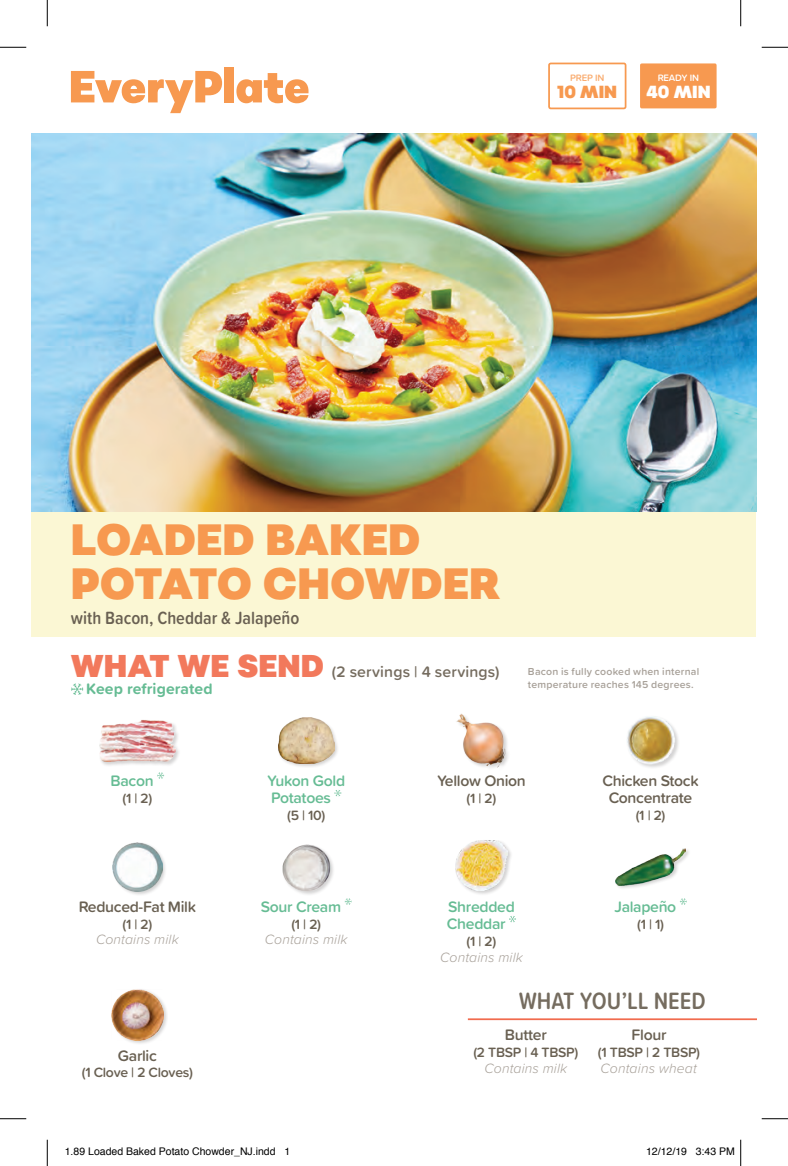
<style>
.page{position:relative;width:788px;height:1166px;background:#fff}
.page>*{position:absolute;margin:0;border:0;box-sizing:border-box;transform-origin:0 0}
.t1{font:900 43.75px/43.8px "Sonny Cond";color:#f79950}
.t2{font:600 24.5px "Proxima Soft Cond";color:#756c5f}
.t3{font:600 18.38px "Proxima Soft Cond";color:#696052}
.t4{font:900 17.5px "Sonny Cond";color:#fff}
.t5{font:900 17.5px "Sonny Cond";color:#f79950}
.t6{font:600 15.75px/17.5px "Proxima Soft";letter-spacing:-.02em;color:#696052;text-align:center}
.t7{font:600 15.75px/17.5px "Proxima Soft";letter-spacing:-.02em;color:#66bc94}
.t8{font:600 15.75px/17.3px "Proxima Soft";letter-spacing:.01em;color:#756c5f}
.t9{font:600 14px "Proxima Soft";letter-spacing:-.02em;color:#696052}
.t10{font:italic 300 14px "Proxima Soft";letter-spacing:.01em;color:#a8a199}
.t11{font:600 10.5px/12.6px "Proxima Soft";letter-spacing:.02em;color:#a8a199}
.t12{font:10.5px "Helvetica";color:#000}
.t13{font:600 9.62px "Proxima Soft";letter-spacing:-.02em;color:#fff}
.t14{font:600 9.62px "Proxima Soft";letter-spacing:-.02em;color:#f9ab6e}
.s1{font-family:"Sonny Cond";font-weight:900;font-size:31.5px;color:#f2795c}
.s2{font-weight:700;color:#66bc94}
</style>
<div class="page">
<div style="left:32px;top:501px;width:724px;height:136px;background:#fbf7d4"></div>
<svg style="left:71px;top:683px;width:12px;height:12px"></svg>
<div style="left:640px;top:63px;width:76px;height:45px;background:#f79950;border-radius:2px"></div>
<div style="left:548px;top:63px;width:78px;height:46px;border:2px solid #f79950;border-radius:2px"></div>
<svg style="left:71px;top:71px;width:151px;height:42px"></svg>
<div style="left:224px;top:67px;width:10px;height:35px;background:#f79950"></div>
<svg style="left:236px;top:73px;width:72px;height:30px"></svg>
<hr style="left:468px;top:1018px;width:288px;height:2px;background:#f16b4e">
<div style="left:98px;top:718px;width:83px;height:49px;background:#231f20;opacity:.2"></div>
<img style="left:99px;top:719px;width:77px;height:43px">
<div style="left:112px;top:841px;width:54px;height:55px;background:#231f20;opacity:.2"></div>
<img style="left:113px;top:842px;width:49px;height:49px">
<div style="left:111px;top:988px;width:57px;height:57px;background:#231f20;opacity:.2"></div>
<img style="left:111px;top:989px;width:52px;height:52px">
<img style="left:456px;top:713px;width:52px;height:55px">
<div style="left:277px;top:717px;width:62px;height:51px;background:#231f20;opacity:.2"></div>
<img style="left:278px;top:718px;width:56px;height:45px">
<img style="left:627px;top:716px;width:52px;height:52px">
<svg style="left:157px;top:772px;width:7px;height:6px"></svg>
<svg style="left:509px;top:916px;width:7px;height:6px"></svg>
<img style="left:282px;top:844px;width:51px;height:51px">
<div style="left:614px;top:847px;width:76px;height:42px;background:#231f20;opacity:.2"></div>
<img style="left:615px;top:848px;width:70px;height:37px">
<div style="left:454px;top:839px;width:58px;height:56px;background:#231f20;opacity:.2"></div>
<img style="left:455px;top:840px;width:52px;height:50px">
<svg style="left:334px;top:790px;width:7px;height:6px"></svg>
<svg style="left:344px;top:898px;width:7px;height:6px"></svg>
<svg style="left:679px;top:898px;width:7px;height:6px"></svg>
<img style="left:32px;top:133px;width:724px;height:378px">
<svg style="left:0;top:47px;width:26px;height:1px"></svg>
<svg style="left:761px;top:47px;width:27px;height:1px"></svg>
<svg style="left:0;top:1118px;width:26px;height:1px"></svg>
<svg style="left:761px;top:1118px;width:27px;height:1px"></svg>
<svg style="left:47px;top:0;width:1px;height:26px"></svg>
<svg style="left:47px;top:1139px;width:1px;height:27px"></svg>
<svg style="left:740px;top:0;width:1px;height:26px"></svg>
<svg style="left:740px;top:1139px;width:1px;height:27px"></svg>
<p class="t14" style="left:570px;top:71px;width:36px">PREP IN</p>
<p class="t13" style="left:657px;top:70px;width:43px">READY IN</p>
<p class="t4" style="left:646px;top:81px;width:66px">40 MIN</p>
<p class="t5" style="left:557px;top:80px;width:61px">10 MIN</p>
<h1 class="t1" style="left:71px;top:518px;width:431px">LOADED BAKED<br>POTATO CHOWDER</h1>
<h3 class="t3" style="left:71px;top:604px;width:230px">with Bacon, Cheddar &amp; Jalapeño</h3>
<p class="t8" style="left:86px;top:662px;width:415px;text-indent:-15px"><span class="s1">WHAT WE SEND</span> (2 servings | 4 servings)<br><span class="s2">Keep refrigerated</span></p>
<p class="t11" style="left:528px;top:665px;width:173px">Bacon is fully cooked when internal temperature reaches 145 degrees.</p>
<p class="t7" style="left:111px;top:771px;width:45px">Bacon</p>
<p class="t9" style="left:122px;top:787px;width:31px">(1 | 2)</p>
<p class="t6" style="left:79px;top:897px;width:119px">Reduced-Fat Milk</p>
<p class="t9" style="left:122px;top:913px;width:31px">(1 | 2)</p>
<p class="t7" style="left:267px;top:771px;width:79px">Yukon Gold<br>Potatoes</p>
<p class="t9" style="left:287px;top:805px;width:40px">(5 | 10)</p>
<p class="t7" style="left:261px;top:897px;width:82px">Sour Cream</p>
<p class="t9" style="left:291px;top:913px;width:31px">(1 | 2)</p>
<p class="t10" style="left:96px;top:929px;width:84px">Contains milk</p>
<p class="t10" style="left:265px;top:929px;width:84px">Contains milk</p>
<p class="t6" style="left:118px;top:1045px;width:41px">Garlic</p>
<p class="t9" style="left:82px;top:1062px;width:113px">(1 Clove | 2 Cloves)</p>
<p class="t6" style="left:437px;top:771px;width:90px">Yellow Onion</p>
<p class="t9" style="left:466px;top:787px;width:31px">(1 | 2)</p>
<p class="t7" style="left:447px;top:897px;width:69px">Shredded<br>Cheddar</p>
<p class="t9" style="left:466px;top:931px;width:31px">(1 | 2)</p>
<p class="t10" style="left:440px;top:947px;width:84px">Contains milk</p>
<p class="t6" style="left:602px;top:771px;width:98px">Chicken Stock<br>Concentrate</p>
<p class="t9" style="left:635px;top:805px;width:31px">(1 | 2)</p>
<p class="t7" style="left:614px;top:897px;width:63px">Jalapeño</p>
<p class="t9" style="left:637px;top:913px;width:28px">(1 | 1)</p>
<h2 class="t2" style="left:518px;top:983px;width:188px">WHAT YOU’LL NEED</h2>
<p class="t6" style="left:505px;top:1025px;width:43px">Butter</p>
<p class="t9" style="left:473px;top:1041px;width:106px">(2 TBSP | 4 TBSP)</p>
<p class="t6" style="left:631px;top:1025px;width:36px">Flour</p>
<p class="t9" style="left:598px;top:1041px;width:104px">(1 TBSP | 2 TBSP)</p>
<p class="t10" style="left:484px;top:1057px;width:84px">Contains milk</p>
<p class="t10" style="left:600px;top:1057px;width:98px">Contains wheat</p>
<p class="t12" style="left:65px;top:1143px;width:227px">1.89 Loaded Baked Potato Chowder_NJ.indd 1</p>
<p class="t12" style="left:646px;top:1143px;width:90px">12/12/19 3:43 PM</p>
</div>
